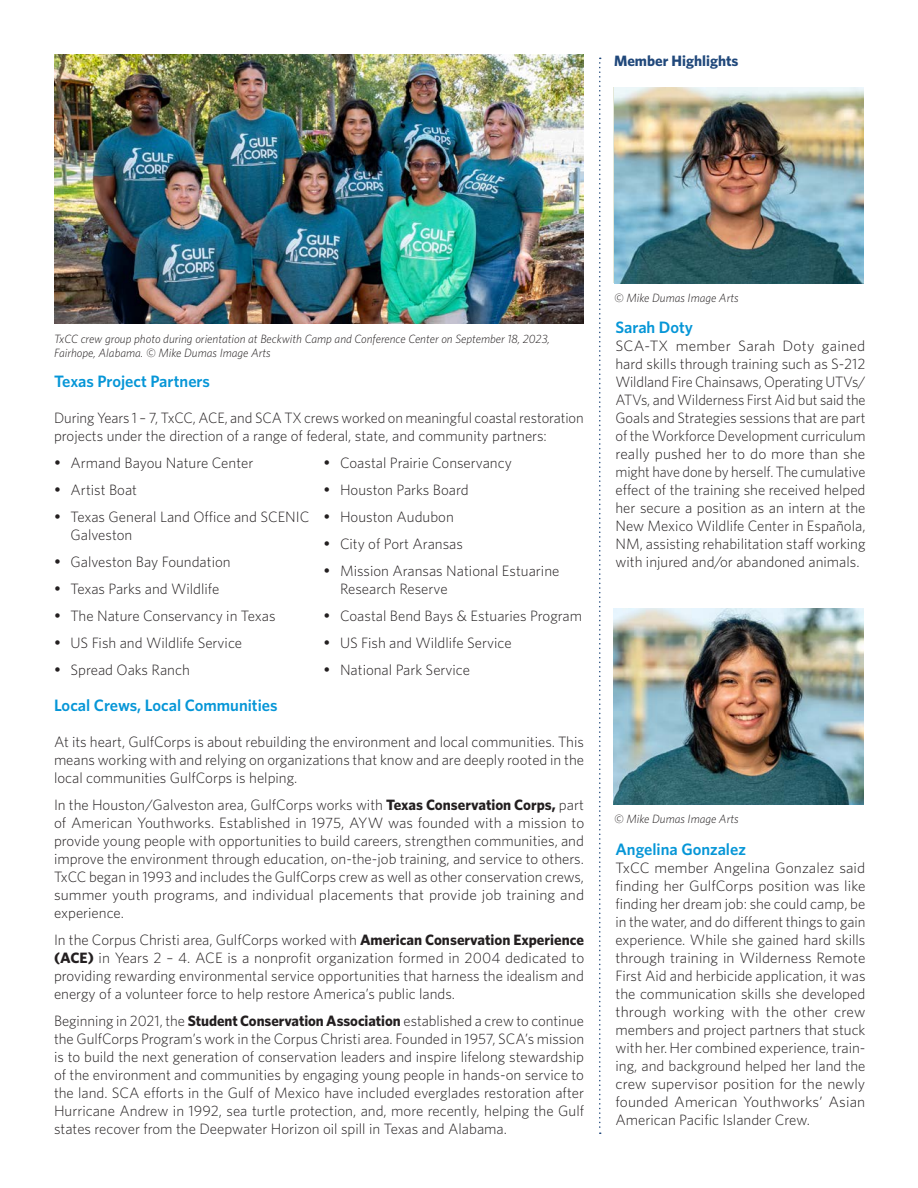
<style>
.page{position:relative;width:918px;height:1188px;background:#fff}
.page>*{position:absolute;margin:0;border:0;box-sizing:border-box;transform-origin:0 0}
.Head_1{font:600 16.5px "Whitney";color:#0696d7}
.Text{font:300 15px/18px "Whitney";color:#231f20;text-align:justify}
.Sidebar_text{font:300 15px/18px "Whitney";color:#231f20;text-align:justify}
.Sidebar_title{font:700 15px "Whitney";color:#20487b}
.t1{font:italic 300 12px/14.4px "Whitney";color:#231f20}
.s1{font-weight:700}
</style>
<div class="page">
<svg style="left:599px;top:58px;width:2px;height:1076px"></svg>
<img style="left:54px;top:54px;width:530px;height:270px">
<img style="left:614px;top:87px;width:250px;height:196px">
<img style="left:613px;top:609px;width:250px;height:196px">
<p class="Sidebar_title" style="left:614px;top:51px;width:126px">Member Highlights</p>
<p class="t1" style="left:54px;top:331px;width:497px">TxCC crew group photo during orientation at Beckwith Camp and Conference Center on September 18, 2023,<br>Fairhope, Alabama. © Mike Dumas Image Arts</p>
<p class="Head_1" style="left:54px;top:370px;width:158px">Texas Project Partners</p>
<p class="Text" style="left:54px;top:408px;width:531px">During Years 1 – 7, TxCC, ACE, and SCA TX crews worked on meaningful coastal restoration projects under the direction of a range of federal, state, and community partners:</p>
<p class="Text" style="left:54px;top:453px;width:201px">• Armand Bayou Nature Center</p>
<p class="Text" style="left:54px;top:480px;width:85px">• Artist Boat</p>
<p class="Text" style="left:70px;top:507px;width:241px;text-indent:-16px">• Texas General Land Office and SCENIC<br>Galveston</p>
<p class="Text" style="left:54px;top:552px;width:178px">• Galveston Bay Foundation</p>
<p class="Text" style="left:54px;top:579px;width:167px">• Texas Parks and Wildlife</p>
<p class="Text" style="left:54px;top:606px;width:223px">• The Nature Conservancy in Texas</p>
<p class="Text" style="left:54px;top:633px;width:190px">• US Fish and Wildlife Service</p>
<p class="Text" style="left:54px;top:660px;width:137px">• Spread Oaks Ranch</p>
<p class="Text" style="left:324px;top:453px;width:190px">• Coastal Prairie Conservancy</p>
<p class="Text" style="left:324px;top:480px;width:147px">• Houston Parks Board</p>
<p class="Text" style="left:324px;top:507px;width:132px">• Houston Audubon</p>
<p class="Text" style="left:324px;top:534px;width:141px">• City of Port Aransas</p>
<p class="Text" style="left:340px;top:561px;width:221px;text-indent:-16px">• Mission Aransas National Estuarine<br>Research Reserve</p>
<p class="Text" style="left:324px;top:606px;width:260px">• Coastal Bend Bays &amp; Estuaries Program</p>
<p class="Text" style="left:324px;top:633px;width:190px">• US Fish and Wildlife Service</p>
<p class="Text" style="left:324px;top:660px;width:148px">• National Park Service</p>
<p class="Head_1" style="left:54px;top:694px;width:225px">Local Crews, Local Communities</p>
<p class="Text" style="left:54px;top:732px;width:532px">At its heart, GulfCorps is about rebuilding the environment and local communities. This means working with and relying on organizations that know and are deeply rooted in the local communities GulfCorps is helping.</p>
<p class="Text" style="left:54px;top:795px;width:532px">In the Houston/Galveston area, GulfCorps works with <span class="s1">Texas Conservation Corps,</span> part of American Youthworks. Established in 1975, AYW was founded with a mission to provide young people with opportunities to build careers, strengthen communities, and improve the environment through education, on-the-job training, and service to others.<br>TxCC began in 1993 and includes the GulfCorps crew as well as other conservation crews, summer youth programs, and individual placements that provide job training and experience.</p>
<p class="Text" style="left:54px;top:930px;width:532px">In the Corpus Christi area, GulfCorps worked with <span class="s1">American Conservation Experience (ACE)</span> in Years 2 – 4. ACE is a nonprofit organization formed in 2004 dedicated to providing rewarding environmental service opportunities that harness the idealism and energy of a volunteer force to help restore America’s public lands.</p>
<p class="Text" style="left:54px;top:1011px;width:532px">Beginning in 2021, the <span class="s1">Student Conservation Association</span> established a crew to continue the GulfCorps Program’s work in the Corpus Christi area. Founded in 1957, SCA’s mission is to build the next generation of conservation leaders and inspire lifelong stewardship of the environment and communities by engaging young people in hands-on service to the land. SCA efforts in the Gulf of Mexico have included everglades restoration after Hurricane Andrew in 1992, sea turtle protection, and, more recently, helping the Gulf states recover from the Deepwater Horizon oil spill in Texas and Alabama.</p>
<p class="t1" style="left:614px;top:290px;width:126px">© Mike Dumas Image Arts</p>
<p class="Head_1" style="left:615px;top:316px;width:79px">Sarah Doty</p>
<p class="Sidebar_text" style="left:615px;top:336px;width:252px">SCA-TX member Sarah Doty gained hard skills through training such as S-212<br>Wildland Fire Chainsaws, Operating UTVs/ ATVs, and Wilderness First Aid but said the Goals and Strategies sessions that are part of the Workforce Development curriculum really pushed her to do more than she might have done by herself. The cumulative effect of the training she received helped her secure a position as an intern at the New Mexico Wildlife Center in Española, NM, assisting rehabilitation staff working with injured and/or abandoned animals.</p>
<p class="t1" style="left:614px;top:811px;width:126px">© Mike Dumas Image Arts</p>
<p class="Head_1" style="left:615px;top:838px;width:132px">Angelina Gonzalez</p>
<p class="Sidebar_text" style="left:615px;top:858px;width:252px">TxCC member Angelina Gonzalez said finding her GulfCorps position was like finding her dream job: she could camp, be in the water, and do different things to gain experience. While she gained hard skills through training in Wilderness Remote First Aid and herbicide application, it was the communication skills she developed through working with the other crew members and project partners that stuck with her. Her combined experience, train&shy;ing, and background helped her land the crew supervisor position for the newly founded American Youthworks’ Asian American Pacific Islander Crew.</p>
</div>
